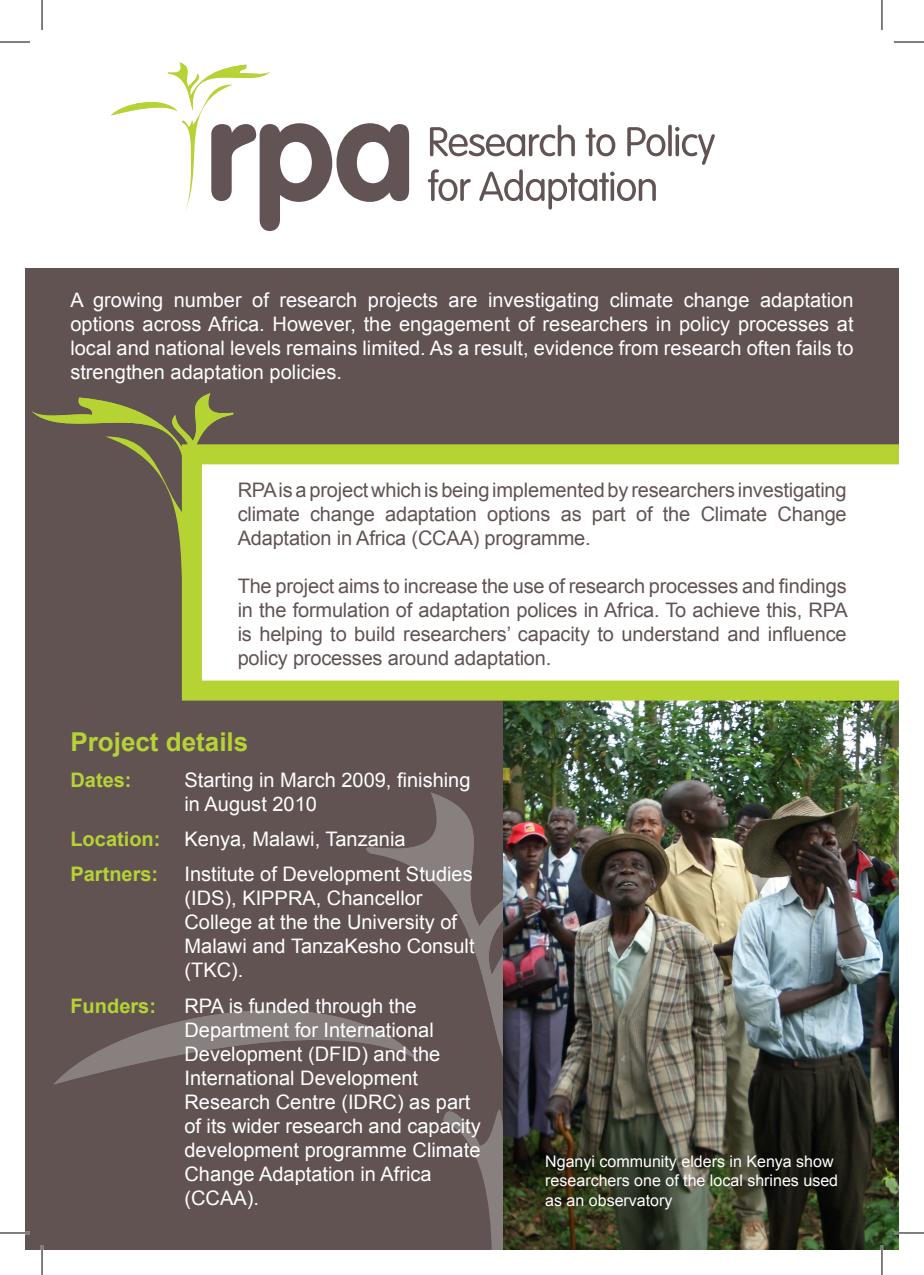
<style>
.page{position:relative;width:924px;height:1275px;background:#fff}
.page>*{position:absolute;margin:0;border:0;box-sizing:border-box;transform-origin:0 0}
.t1{font:700 26px "Arial";color:#b5d335}
.t2{font:20px/24px "Arial";color:#fff}
.t3{font:20px/24px "Arial";letter-spacing:-.01em;color:#625353;text-align:justify}
.t4{font:700 20px "Arial";color:#b5d335}
.t5{font:16px/19.2px "Arial";color:#fff}
.s1{font-weight:700;color:#b5d335}
</style>
<div class="page">
<div style="left:25px;top:269px;width:873px;height:981px;background:#625353"></div>
<svg style="left:366px;top:792px;width:137px;height:119px"></svg>
<svg style="left:54px;top:1010px;width:364px;height:74px"></svg>
<svg style="left:443px;top:911px;width:279px;height:339px"></svg>
<img style="left:503px;top:700px;width:395px;height:549px">
<svg style="left:585px;top:128px;width:30px;height:28px"></svg>
<svg style="left:627px;top:127px;width:38px;height:29px"></svg>
<hr style="left:668px;top:125px;width:3px;height:31px;background:#625454;border-radius:2px">
<svg style="left:675px;top:127px;width:39px;height:38px"></svg>
<svg style="left:427px;top:169px;width:43px;height:32px"></svg>
<svg style="left:479px;top:169px;width:176px;height:40px"></svg>
<svg style="left:429px;top:124px;width:145px;height:32px"></svg>
<svg style="left:111px;top:62px;width:298px;height:169px"></svg>
<svg style="left:31px;top:393px;width:203px;height:305px"></svg>
<svg style="left:182px;top:444px;width:716px;height:256px;background:#f1f7da"></svg>
<hr style="left:0;top:1231px;width:30px;height:3px;background:#fff">
<hr style="left:893px;top:1231px;width:30px;height:3px;background:#fff">
<hr style="left:41px;top:1245px;width:2px;height:30px;background:#fff">
<hr style="left:880px;top:1245px;width:2px;height:30px;background:#fff">
<hr style="left:0;top:42px;width:30px;height:1px;background:#000">
<hr style="left:893px;top:42px;width:30px;height:1px;background:#000">
<hr style="left:0;top:1232px;width:30px;height:1px;background:#000">
<hr style="left:893px;top:1232px;width:30px;height:1px;background:#000">
<hr style="left:42px;top:0;width:1px;height:30px;background:#000">
<hr style="left:42px;top:1245px;width:1px;height:30px;background:#000">
<hr style="left:881px;top:0;width:1px;height:30px;background:#000">
<hr style="left:881px;top:1245px;width:1px;height:30px;background:#000">
<p class="t2" style="left:70px;top:288px;width:784px;text-align:justify">A growing number of research projects are investigating climate change adaptation options across Africa. However, the engagement of researchers in policy processes at local and national levels remains limited. As a result, evidence from research often fails to strengthen adaptation policies.</p>
<p class="t3" style="left:237px;top:478px;width:610px">RPA is a project which is being implemented by researchers investigating climate change adaptation options as part of the Climate Change Adaptation in Africa (CCAA) programme.</p>
<p class="t3" style="left:237px;top:574px;width:611px">The project aims to increase the use of research processes and findings in the formulation of adaptation polices in Africa. To achieve this, RPA is helping to build researchers’ capacity to understand and influence policy processes around adaptation.</p>
<p class="t1" style="left:70px;top:727px;width:179px">Project details</p>
<p class="t4" style="left:70px;top:768px;width:63px">Dates:</p>
<p class="t2" style="left:184px;top:767px;width:287px">Starting in March 2009, finishing in August 2010</p>
<p class="t2" style="left:70px;top:827px;width:336px"><span class="s1">Location:</span> Kenya, Malawi, Tanzania</p>
<p class="t4" style="left:70px;top:863px;width:89px">Partners:</p>
<p class="t2" style="left:184px;top:862px;width:291px">Institute of Development Studies (IDS), KIPPRA, Chancellor<br>College at the the University of<br>Malawi and TanzaKesho Consult (TKC).</p>
<p class="t4" style="left:70px;top:994px;width:87px">Funders:</p>
<p class="t2" style="left:184px;top:993px;width:298px">RPA is funded through the<br>Department for International<br>Development (DFID) and the<br>International Development<br>Research Centre (IDRC) as part of its wider research and capacity development programme Climate<br>Change Adaptation in Africa (CCAA).</p>
<p class="t5" style="left:545px;top:1151px;width:294px">Nganyi community elders in Kenya show researchers one of the local shrines used as an observatory</p>
</div>
